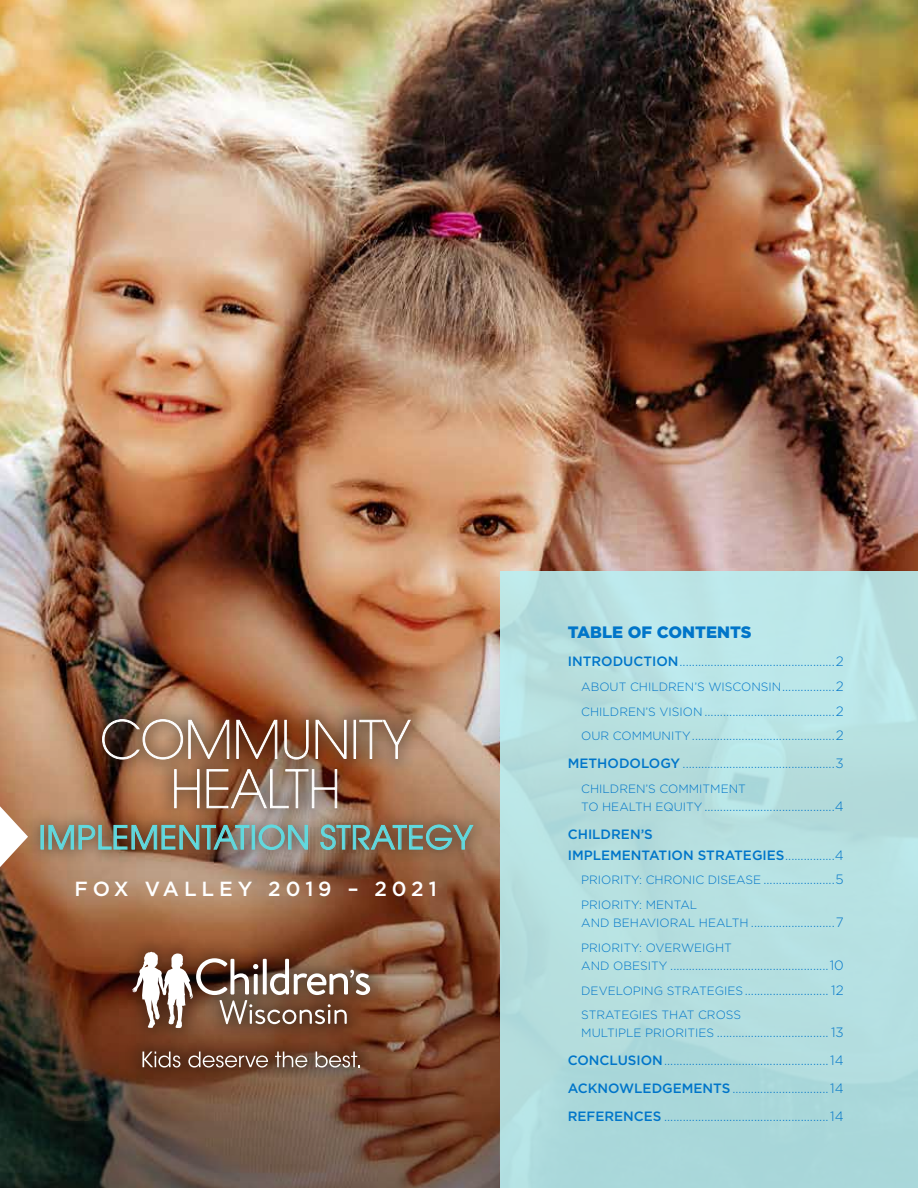
<style>
.page{position:relative;width:918px;height:1188px;background:#fff}
.page>*{position:absolute;margin:0;border:0;box-sizing:border-box;transform-origin:0 0}
.t1{font:200 51.45px/49.3px "ITC Avant Garde Pro";color:#fff;text-align:center}
.t2{font:32.1px "ITC Avant Garde Pro";letter-spacing:.02em;color:#61dae0}
.t3{font:500 20.4px "Gotham";letter-spacing:.24em;color:#fff}
.t4{font:900 16.5px "Gotham";color:#0075c9}
.t5{font:300 13.5px/27.8px "Gotham";color:#0075c9}
.t6{font:300 12px "Gotham";color:#0075c9}
.s1{font-weight:500}
.s2{font-size:13.5px}
.s3{font-size:12px}
</style>
<div class="page">
<img style="left:0;top:0;width:918px;height:646px">
<img style="left:0;top:646px;width:500px;height:542px">
<div style="left:114px;top:934px;width:275px;height:152px;background:#13120f;opacity:.4"></div>
<svg style="left:132px;top:952px;width:238px;height:77px"></svg>
<svg style="left:142px;top:1052px;width:39px;height:16px"></svg>
<svg style="left:188px;top:1052px;width:80px;height:16px"></svg>
<svg style="left:275px;top:1052px;width:32px;height:16px"></svg>
<svg style="left:316px;top:1052px;width:44px;height:16px"></svg>
<div style="left:500px;top:571px;width:418px;height:617px;background:linear-gradient(to right,#b4dede,#b4e0e1)"></div>
<div style="left:84px;top:701px;width:344px;height:126px;background:#13120f;opacity:.4"></div>
<svg style="left:102px;top:719px;width:128px;height:41px;background:#937560"></svg>
<svg style="left:236px;top:720px;width:42px;height:39px;background:#84533e"></svg>
<svg style="left:284px;top:720px;width:25px;height:40px"></svg>
<svg style="left:315px;top:720px;width:32px;height:39px"></svg>
<div style="left:354px;top:720px;width:2px;height:39px;border:1px solid #fff"></div>
<svg style="left:359px;top:719px;width:52px;height:40px;background:#a3836c"></svg>
<svg style="left:174px;top:769px;width:26px;height:39px"></svg>
<svg style="left:206px;top:769px;width:131px;height:40px;background:#9a7f6f"></svg>
<div style="left:25px;top:810px;width:462px;height:55px;background:#13120f;opacity:.4"></div>
<div style="left:41px;top:825px;width:3px;height:25px;border:1px solid #61dae0"></div>
<img style="left:48px;top:824px;width:202px;height:26px">
<div style="left:252px;top:825px;width:3px;height:25px;border:1px solid #61dae0"></div>
<svg style="left:258px;top:824px;width:50px;height:26px"></svg>
<svg style="left:320px;top:824px;width:154px;height:26px;background:#7b7866"></svg>
<svg style="left:0;top:806px;width:28px;height:61px"></svg>
<h1 class="t1" style="left:100px;top:715px;width:312px">COMMUNITY<br>HEALTH</h1>
<h2 class="t2" style="left:39px;top:817px;width:436px">IMPLEMENTATION STRATEGY</h2>
<h3 class="t3" style="left:75px;top:876px;width:364px">FOX VALLEY 2019 – 2021</h3>
<p class="t4" style="left:568px;top:621px;width:185px">TABLE OF CONTENTS</p>
<p class="t5" style="left:568px;top:647px;width:277px"><span class="s1">INTRODUCTION</span>..................................................2</p>
<p class="t6" style="left:581px;top:679px;width:264px">ABOUT CHILDREN’S WISCONSIN<span class="s2">.................2</span></p>
<p class="t5" style="left:581px;top:698px;width:264px;line-height:24.8px"><span class="s3">CHILDREN’S VISION</span> ..........................................2<br><span class="s3">OUR COMMUNITY</span>..............................................2</p>
<p class="t5" style="left:568px;top:749px;width:277px"><span class="s1">METHODOLOGY</span> .................................................3</p>
<p class="t6" style="left:581px;top:781px;width:166px">CHILDREN’S COMMITMENT</p>
<p class="t5" style="left:568px;top:792px;width:277px;text-indent:13px"><span class="s3">TO HEALTH EQUITY</span> ..........................................4<br><span class="s1">CHILDREN’S</span></p>
<p class="t5" style="left:568px;top:842px;width:277px;line-height:24.8px;text-align:right"><span class="s1">IMPLEMENTATION STRATEGIES</span>................4<br><span class="s3">PRIORITY: CHRONIC DISEASE</span> .......................5</p>
<p class="t6" style="left:581px;top:897px;width:118px">PRIORITY: MENTAL</p>
<p class="t5" style="left:581px;top:908px;width:264px"><span class="s3">AND BEHAVIORAL HEALTH</span> ...........................7</p>
<p class="t6" style="left:581px;top:940px;width:152px">PRIORITY: OVERWEIGHT</p>
<p class="t5" style="left:581px;top:952px;width:264px;line-height:24.8px"><span class="s3">AND OBESITY</span> ...................................................10<br><span class="s3">DEVELOPING STRATEGIES</span>........................... 12</p>
<p class="t6" style="left:581px;top:1007px;width:161px">STRATEGIES THAT CROSS</p>
<p class="t5" style="left:568px;top:1018px;width:277px;text-align:justify;text-indent:13px"><span class="s3">MULTIPLE PRIORITIES</span> .................................... 13<br><span class="s1">CONCLUSION</span>.....................................................14<br><span class="s1">ACKNOWLEDGEMENTS</span>...............................14<br><span class="s1">REFERENCES</span> .....................................................14</p>
</div>
